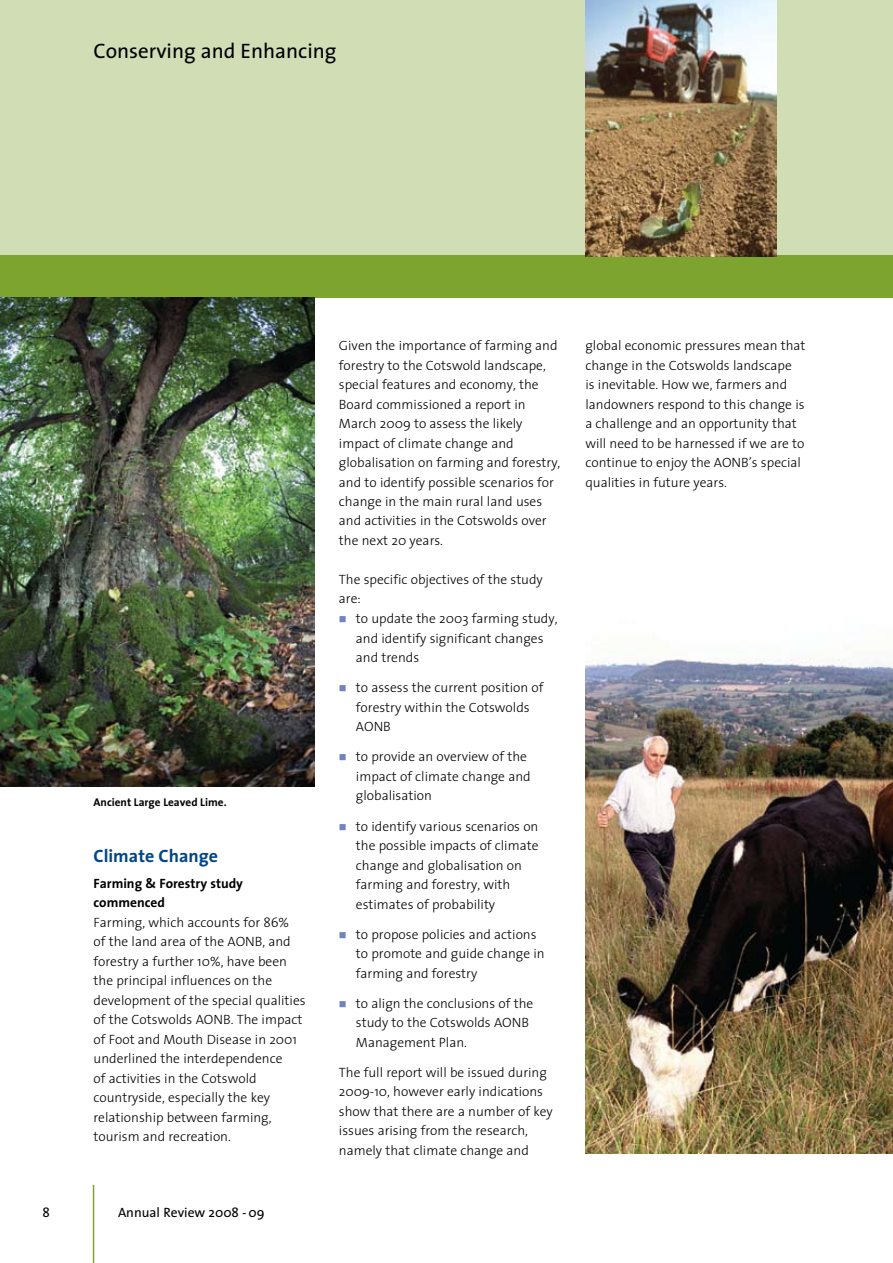
<style>
.page{position:relative;width:893px;height:1263px;background:#fff}
.page>*{position:absolute;margin:0;border:0;box-sizing:border-box;transform-origin:0 0}
.t1{font:21px "The Sans";color:#000}
.t2{font:700 18px "The Sans";color:#004685}
.t3{font:300 13.5px/19.5px "The Sans";color:#000}
.t4{font:700 13.5px/19.5px "The Sans";color:#000}
.t5{font:13.5px "The Sans";color:#000}
.t6{font:700 11.25px "The Sans";color:#000}
.s1{color:#7082c0}
</style>
<div class="page">
<div style="left:0;top:0;width:893px;height:298px;background:#d0ddb5"></div>
<div style="left:0;top:255px;width:893px;height:43px;background:#7da42e"></div>
<hr style="left:93px;top:1185px;width:1px;height:78px;background:#7da42e">
<img style="left:585px;top:0;width:191px;height:257px">
<img style="left:0;top:298px;width:315px;height:489px">
<img style="left:585px;top:658px;width:308px;height:496px">
<h1 class="t1" style="left:94px;top:33px;width:245px">Conserving and Enhancing</h1>
<p class="t6" style="left:94px;top:793px;width:135px">Ancient Large Leaved Lime.</p>
<h2 class="t2" style="left:94px;top:841px;width:126px">Climate Change</h2>
<p class="t4" style="left:94px;top:873px;width:151px">Farming &amp; Forestry study commenced</p>
<p class="t3" style="left:94px;top:912px;width:214px">Farming, which accounts for 86%<br>of the land area of the AONB, and forestry a further 10%, have been the principal influences on the development of the special qualities of the Cotswolds AONB. The impact of Foot and Mouth Disease in 2001 underlined the interdependence<br>of activities in the Cotswold countryside, especially the key relationship between farming, tourism and recreation.</p>
<p class="t5" style="left:43px;top:1201px;width:9px">8</p>
<p class="t5" style="left:118px;top:1201px;width:148px">Annual Review 2008 -09</p>
<p class="t3" style="left:339px;top:335px;width:223px">Given the importance of farming and forestry to the Cotswold landscape, special features and economy, the<br>Board commissioned a report in<br>March 2009 to assess the likely impact of climate change and globalisation on farming and forestry, and to identify possible scenarios for change in the main rural land uses and activities in the Cotswolds over the next 20 years.</p>
<p class="t3" style="left:339px;top:569px;width:205px">The specific objectives of the study are:</p>
<p class="t3" style="left:356px;top:608px;width:203px;text-indent:-17px"><span class="s1">■</span> to update the 2003 farming study, and identify significant changes and trends</p>
<p class="t3" style="left:356px;top:677px;width:189px;text-indent:-17px"><span class="s1">■</span> to assess the current position of forestry within the Cotswolds<br>AONB</p>
<p class="t3" style="left:356px;top:747px;width:176px;text-indent:-17px"><span class="s1">■</span> to provide an overview of the impact of climate change and globalisation</p>
<p class="t3" style="left:356px;top:816px;width:184px;text-indent:-17px"><span class="s1">■</span> to identify various scenarios on the possible impacts of climate change and globalisation on farming and forestry, with estimates of probability</p>
<p class="t3" style="left:356px;top:924px;width:190px;text-indent:-17px"><span class="s1">■</span> to propose policies and actions to promote and guide change in farming and forestry</p>
<p class="t3" style="left:356px;top:993px;width:179px;text-indent:-17px"><span class="s1">■</span> to align the conclusions of the study to the Cotswolds AONB<br>Management Plan.</p>
<p class="t3" style="left:339px;top:1062px;width:215px">The full report will be issued during 2009-10, however early indications show that there are a number of key issues arising from the research, namely that climate change and</p>
<p class="t3" style="left:585px;top:335px;width:222px">global economic pressures mean that change in the Cotswolds landscape<br>is inevitable. How we, farmers and landowners respond to this change is a challenge and an opportunity that will need to be harnessed if we are to continue to enjoy the AONB’s special qualities in future years.</p>
</div>
